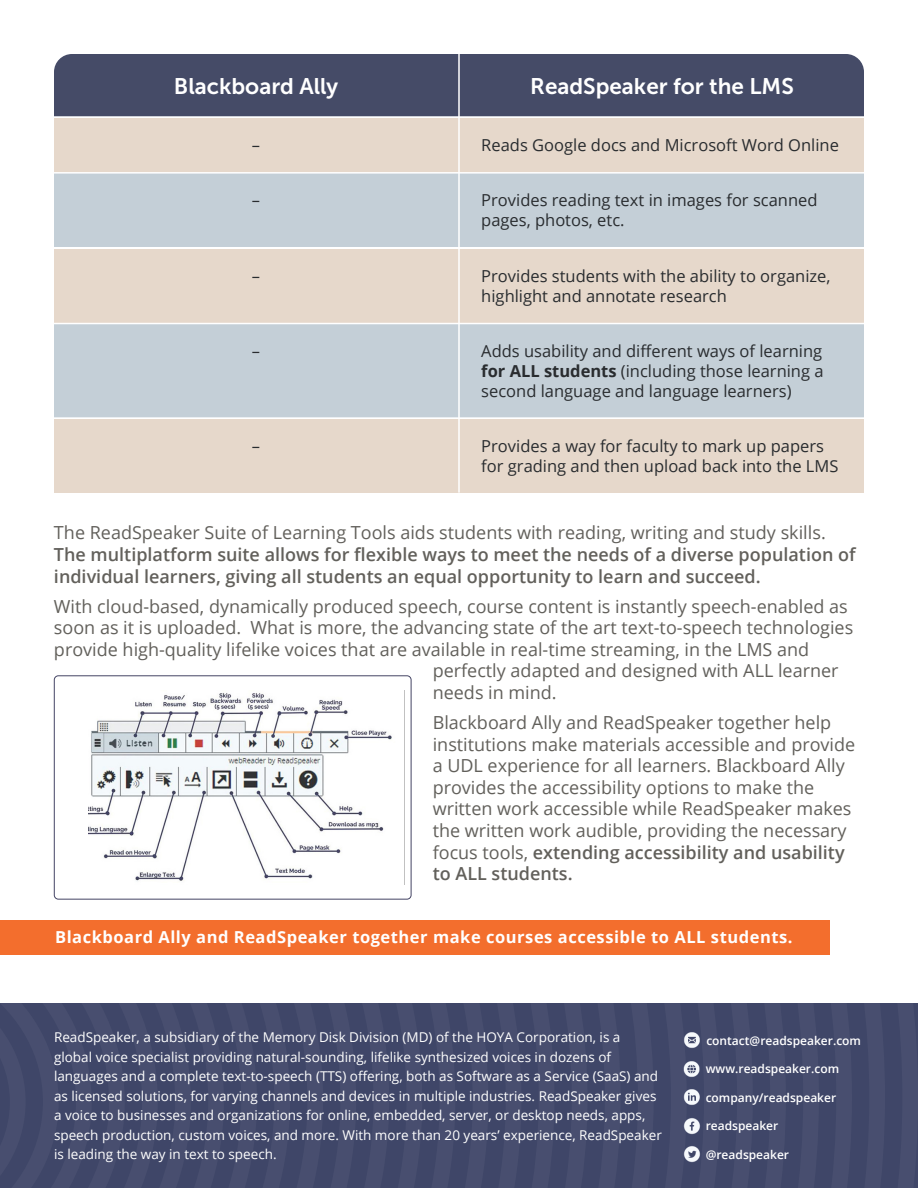
<style>
.page{position:relative;width:918px;height:1188px;background:#fff}
.page>*{position:absolute;margin:0;border:0;box-sizing:border-box;transform-origin:0 0}
.Colomn_title{font:22.5px "Museo Sans 700";color:#fff}
.t1{font:18px/21.6px "Open Sans";color:#62605b}
.t2{font:600 18px/21.6px "Open Sans";color:#62605b}
.t3{font:16.5px/19.8px "Open Sans";color:#292c2f}
.Box_text{font:700 16.5px "Open Sans";letter-spacing:.03em;color:#fff}
.t4{font:13.5px/19.5px "Open Sans";color:#fff}
.t5{font:600 12px "Open Sans";color:#fff}
.s1{font-weight:700}
.s2{font-weight:400}
.s3{font-weight:600}
</style>
<div class="page">
<div style="left:0;top:1003px;width:918px;height:185px;background:#3f4668"></div>
<div style="left:54px;top:54px;width:810px;height:63px;background:#454b67"></div>
<div style="left:54px;top:118px;width:810px;height:54px;background:#e6d8cb"></div>
<div style="left:54px;top:174px;width:810px;height:73px;background:#c4cfd7"></div>
<div style="left:54px;top:249px;width:810px;height:74px;background:#e6d8cb"></div>
<div style="left:54px;top:324px;width:810px;height:94px;background:#c4cfd7"></div>
<div style="left:54px;top:419px;width:810px;height:74px;background:#e6d8cb"></div>
<hr style="left:54px;top:417px;width:810px;height:2px;background:#fff">
<hr style="left:458px;top:54px;width:2px;height:439px;background:#fff">
<img style="left:88px;top:690px;width:317px;height:195px">
<div style="left:54px;top:675px;width:357px;height:225px;border:1px solid #444464;border-radius:4px"></div>
<div style="left:0;top:920px;width:829px;height:35px;background:#f36e2d"></div>
<img style="left:683px;top:1032px;width:17px;height:16px">
<img style="left:683px;top:1061px;width:17px;height:16px">
<img style="left:683px;top:1089px;width:17px;height:16px">
<img style="left:683px;top:1118px;width:17px;height:16px">
<img style="left:683px;top:1146px;width:17px;height:16px">
<h4 class="Colomn_title" style="left:174px;top:73px;width:166px">Blackboard Ally</h4>
<h4 class="Colomn_title" style="left:530px;top:73px;width:265px">ReadSpeaker for the LMS</h4>
<p class="t3" style="left:252px;top:135px;width:10px">–</p>
<p class="t3" style="left:252px;top:190px;width:10px">–</p>
<p class="t3" style="left:252px;top:266px;width:10px">–</p>
<p class="t3" style="left:252px;top:341px;width:10px">–</p>
<p class="t3" style="left:252px;top:436px;width:10px">–</p>
<p class="t3" style="left:481px;top:135px;width:359px">Reads Google docs and Microsoft Word Online</p>
<p class="t3" style="left:481px;top:190px;width:338px">Provides reading text in images for scanned pages, photos, etc.</p>
<p class="t3" style="left:481px;top:266px;width:351px">Provides students with the ability to organize, highlight and annotate research</p>
<p class="t3" style="left:481px;top:341px;width:344px;text-align:justify">Adds usability and different ways of learning <span class="s1">for ALL students</span> (including those learning a second language and language learners)</p>
<p class="t3" style="left:481px;top:436px;width:359px">Provides a way for faculty to mark up papers for grading and then upload back into the LMS</p>
<p class="t2" style="left:54px;top:522px;width:803px"><span class="s2">The ReadSpeaker Suite of Learning Tools aids students with reading, writing and study skills.<br></span>The multiplatform suite allows for flexible ways to meet the needs of a diverse population of individual learners, giving all students an equal opportunity to learn and succeed.</p>
<p class="t1" style="left:54px;top:595px;width:801px">With cloud-based, dynamically produced speech, course content is instantly speech-enabled as soon as it is uploaded. What is more, the advancing state of the art text-to-speech technologies provide high-quality lifelike voices that are available in real-time streaming, in the LMS and</p>
<p class="t1" style="left:433px;top:660px;width:407px">perfectly adapted and designed with ALL learner needs in mind.</p>
<p class="t1" style="left:433px;top:711px;width:424px">Blackboard Ally and ReadSpeaker together help institutions make materials accessible and provide a UDL experience for all learners. Blackboard Ally provides the accessibility options to make the written work accessible while ReadSpeaker makes the written work audible, providing the necessary focus tools, <span class="s3">extending accessibility and usability to ALL students.</span></p>
<h4 class="Box_text" style="left:55px;top:926px;width:739px">Blackboard Ally and ReadSpeaker together make courses accessible to ALL students.</h4>
<p class="t4" style="left:54px;top:1027px;width:609px">ReadSpeaker, a subsidiary of the Memory Disk Division (MD) of the HOYA Corporation, is a global voice specialist providing natural-sounding, lifelike synthesized voices in dozens of languages and a complete text-to-speech (TTS) offering, both as Software as a Service (SaaS) and as licensed solutions, for varying channels and devices in multiple industries. ReadSpeaker gives a voice to businesses and organizations for online, embedded, server, or desktop needs, apps, speech production, custom voices, and more. With more than 20 years’ experience, ReadSpeaker is leading the way in text to speech.</p>
<p class="t5" style="left:706px;top:1032px;width:156px">contact@readspeaker.com</p>
<p class="t5" style="left:706px;top:1061px;width:135px">www.readspeaker.com</p>
<p class="t5" style="left:706px;top:1089px;width:132px">company/readspeaker</p>
<p class="t5" style="left:706px;top:1118px;width:74px">readspeaker</p>
<p class="t5" style="left:706px;top:1146px;width:85px">@readspeaker</p>
</div>
